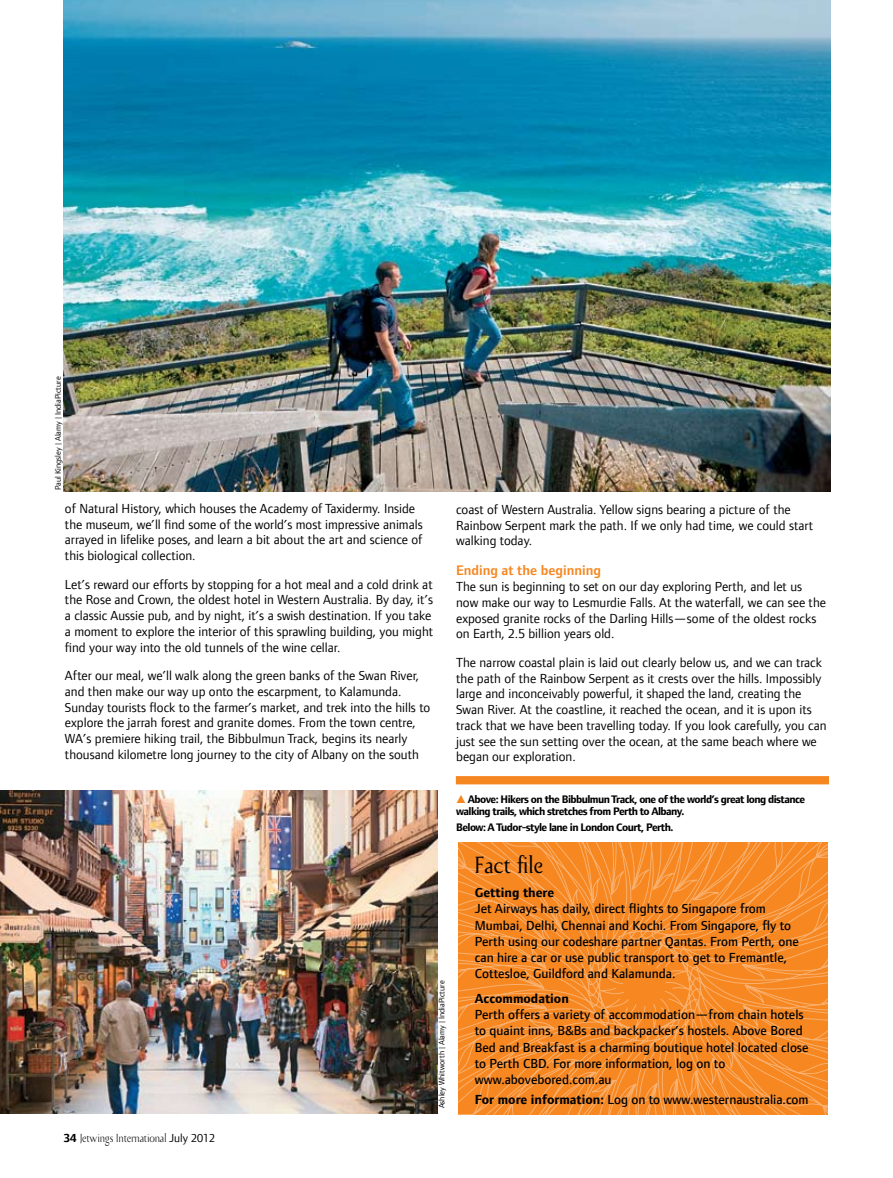
<style>
.page{position:relative;width:893px;height:1178px;background:#fff}
.page>*{position:absolute;margin:0;border:0;box-sizing:border-box;transform-origin:0 0}
.t1{font:700 24px "Bodebeck LT Std";letter-spacing:-.015em;color:#000;scale:.9 1}
.t2{font:600 14.25px "Foundry Form Sans";color:#f6861f}
.t3{font:13.5px/15.8px "Foundry Form Sans";color:#000}
.t4{font:500 13.5px/16.2px "Foundry Form Sans";color:#000}
.t5{font:12px "Bodebeck LT Std";letter-spacing:-.015em;color:#000;scale:.9 1}
.t6{font:700 11.25px/12px "Foundry Form Sans";letter-spacing:-.05em;color:#000}
.t7{font:8.25px "Foundry Form Sans";color:#000}
.s1{font-weight:700}
.s2{font-family:"Foundry Form Sans";font-weight:700}
.s3{font-family:"Foundry Form Sans"}
</style>
<div class="page">
<svg style="left:458px;top:842px;width:370px;height:272px;background:#f68e2f"></svg>
<svg style="left:600px;top:842px;width:228px;height:229px;background:#f68e2f"></svg>
<img style="left:64px;top:0;width:766px;height:491px">
<img style="left:0;top:790px;width:437px;height:323px">
<div style="left:456px;top:776px;width:373px;height:8px;background:#f6861f;border:2px solid #f6861f"></div>
<p class="t7" style="left:53px;top:490px;width:115px;rotate:-90deg">Paul Kingsley | Alamy | IndiaPicture</p>
<p class="t3" style="left:65px;top:500px;width:359px">of Natural History, which houses the Academy of Taxidermy. Inside the museum, we’ll find some of the world’s most impressive animals arrayed in lifelike poses, and learn a bit about the art and science of this biological collection.</p>
<p class="t3" style="left:65px;top:576px;width:370px">Let’s reward our efforts by stopping for a hot meal and a cold drink at the Rose and Crown, the oldest hotel in Western Australia. By day, it’s a classic Aussie pub, and by night, it’s a swish destination. If you take a moment to explore the interior of this sprawling building, you might find your way into the old tunnels of the wine cellar.</p>
<p class="t3" style="left:65px;top:668px;width:367px">After our meal, we’ll walk along the green banks of the Swan River, and then make our way up onto the escarpment, to Kalamunda.<br>Sunday tourists flock to the farmer’s market, and trek into the hills to explore the jarrah forest and granite domes. From the town centre, WA’s premiere hiking trail, the Bibbulmun Track, begins its nearly thousand kilometre long journey to the city of Albany on the south</p>
<p class="t7" style="left:437px;top:1108px;width:129px;rotate:-90deg">Ashley Whitworth | Alamy | IndiaPicture</p>
<p class="t3" style="left:456px;top:501px;width:358px">coast of Western Australia. Yellow signs bearing a picture of the<br>Rainbow Serpent mark the path. If we only had time, we could start walking today.</p>
<p class="t2" style="left:456px;top:563px;width:146px">Ending at the beginning</p>
<p class="t3" style="left:456px;top:579px;width:371px">The sun is beginning to set on our day exploring Perth, and let us now make our way to Lesmurdie Falls. At the waterfall, we can see the exposed granite rocks of the Darling Hills—some of the oldest rocks on Earth, 2.5 billion years old.</p>
<p class="t3" style="left:456px;top:654px;width:372px">The narrow coastal plain is laid out clearly below us, and we can track the path of the Rainbow Serpent as it crests over the hills. Impossibly large and inconceivably powerful, it shaped the land, creating the Swan River. At the coastline, it reached the ocean, and it is upon its track that we have been travelling today. If you look carefully, you can just see the sun setting over the ocean, at the same beach where we began our exploration.</p>
<p class="t6" style="left:456px;top:793px;width:350px;text-indent:12px">Above: Hikers on the Bibbulmun Track, one of the world’s great long distance walking trails, which stretches from Perth to Albany.</p>
<p class="t6" style="left:456px;top:822px;width:219px">Below: A Tudor-style lane in London Court, Perth.</p>
<p class="t1" style="left:475px;top:852px;width:78px">Fact file</p>
<p class="t4" style="left:475px;top:884px;width:326px"><span class="s1">Getting there<br></span>Jet Airways has daily, direct flights to Singapore from Mumbai, Delhi, Chennai and Kochi. From Singapore, fly to Perth using our codeshare partner Qantas. From Perth, one can hire a car or use public transport to get to Fremantle, Cottesloe, Guildford and Kalamunda.</p>
<p class="t4" style="left:475px;top:990px;width:335px"><span class="s1">Accommodation<br></span>Perth offers a variety of accommodation—from chain hotels to quaint inns, B&amp;Bs and backpacker’s hostels. Above Bored Bed and Breakfast is a charming boutique hotel located close to Perth CBD. For more information, log on to www.abovebored.com.au</p>
<p class="t4" style="left:475px;top:1092px;width:335px"><span class="s1">For more information:</span> Log on to www.westernaustralia.com</p>
<p class="t5" style="left:64px;top:1131px;width:170px"><span class="s2">34</span> Jetwings International <span class="s3">July 2012</span></p>
</div>
